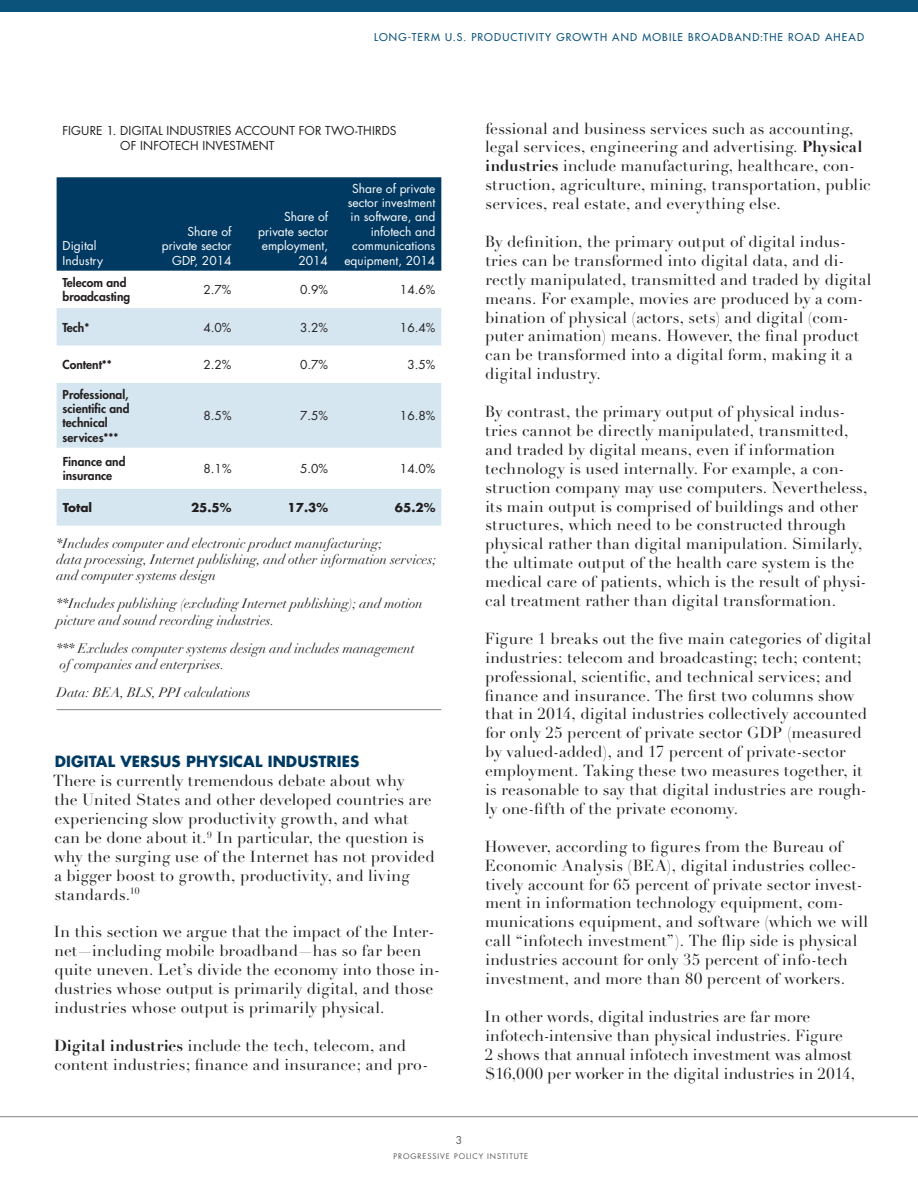
<style>
.page{position:relative;width:918px;height:1188px;background:#fff}
.page>*{position:absolute;margin:0;border:0;box-sizing:border-box;transform-origin:0 0}
.t1{font:15.75px/18.9px "Didot LH";letter-spacing:.01em;color:#231f20}
.t2{font:700 15px "Futura";letter-spacing:.005em;color:#003a62}
.t3{font:italic 13.5px/16.2px "Didot LH";color:#231f20}
.t4{font:12px/14.4px "Futura";color:#fff;text-align:right}
.t5{font:12px/14.4px "Futura";letter-spacing:.01em;color:#231f20}
.t6{font:800 12px/14.4px "Futura";color:#231f20}
.t7{font:700 12px "Futura";color:#231f20}
.t8{font:10.5px "Futura";letter-spacing:.11em;color:#0b537b}
.t9{font:10.5px "Futura";color:#57585a}
.t10{font:7.5px "Futura";letter-spacing:.12em;color:#57585a}
.s1{font-weight:700}
</style>
<div class="page">
<hr style="left:0;top:1116px;width:918px;height:1px;background:#808285">
<div style="left:0;top:0;width:918px;height:12px;background:#0b537b"></div>
<hr style="left:57px;top:709px;width:384px;height:1px;background:#808285">
<div style="left:57px;top:177px;width:384px;height:94px;background:#003a62"></div>
<svg style="left:57px;top:308px;width:384px;height:218px;fill:#d6e6f0"></svg>
<p class="t8" style="left:374px;top:31px;width:491px">LONG-TERM U.S. PRODUCTIVITY GROWTH AND MOBILE BROADBAND:THE ROAD AHEAD</p>
<p class="t5" style="left:120px;top:124px;width:278px;text-indent:-58px">Figure 1. Digital I ndustries Account for Two-Thirds of I nfotech I nvestment</p>
<p class="t4" style="left:63px;top:239px;width:42px;text-align:left">Digital<br>Industry</p>
<p class="t4" style="left:162px;top:224px;width:71px">Share of private sector<br>GDP, 2014</p>
<p class="t4" style="left:258px;top:210px;width:71px">Share of private sector employment,<br>2014</p>
<p class="t4" style="left:344px;top:181px;width:92px">Share of private sector investment in software, and infotech and communications equipment, 2014</p>
<p class="t6" style="left:63px;top:275px;width:69px">Telecom and broadcasting</p>
<p class="t5" style="left:203px;top:282px;width:30px">2.7%</p>
<p class="t5" style="left:300px;top:282px;width:30px">0.9%</p>
<p class="t5" style="left:400px;top:282px;width:37px">14.6%</p>
<p class="t6" style="left:63px;top:320px;width:28px">Tech*</p>
<p class="t5" style="left:203px;top:320px;width:30px">4.0%</p>
<p class="t5" style="left:300px;top:320px;width:30px">3.2%</p>
<p class="t5" style="left:400px;top:320px;width:37px">16.4%</p>
<p class="t6" style="left:63px;top:357px;width:51px">Content**</p>
<p class="t5" style="left:204px;top:357px;width:30px">2.2%</p>
<p class="t5" style="left:300px;top:357px;width:30px">0.7%</p>
<p class="t5" style="left:407px;top:357px;width:30px">3.5%</p>
<p class="t6" style="left:63px;top:387px;width:68px">Professional, scientific and technical services***</p>
<p class="t5" style="left:204px;top:408px;width:30px">8.5%</p>
<p class="t5" style="left:300px;top:408px;width:30px">7.5%</p>
<p class="t5" style="left:400px;top:408px;width:37px">16.8%</p>
<p class="t6" style="left:63px;top:454px;width:64px">Finance and insurance</p>
<p class="t5" style="left:204px;top:461px;width:30px">8.1%</p>
<p class="t5" style="left:300px;top:461px;width:30px">5.0%</p>
<p class="t5" style="left:400px;top:461px;width:37px">14.0%</p>
<p class="t7" style="left:63px;top:499px;width:31px">TOTAL</p>
<p class="t7" style="left:191px;top:499px;width:42px">25.5%</p>
<p class="t7" style="left:288px;top:499px;width:42px">17.3%</p>
<p class="t7" style="left:395px;top:499px;width:42px">65.2%</p>
<p class="t3" style="left:57px;top:535px;width:381px">*Includes computer and electronic product manufacturing;<br>data processing, Internet publishing, and other information services; and computer systems design</p>
<p class="t3" style="left:57px;top:596px;width:368px">**Includes publishing (excluding Internet publishing); and motion picture and sound recording industries.</p>
<p class="t3" style="left:57px;top:640px;width:360px">*** Excludes computer systems design and includes management of companies and enterprises.</p>
<p class="t3" style="left:57px;top:685px;width:195px">Data: BEA, BLS, PPI calculations</p>
<p class="t2" style="left:55px;top:751px;width:306px">DIGITAL VERSUS PHYSICAL INDUSTRIES</p>
<p class="t1" style="left:53px;top:772px;width:383px">There is currently tremendous debate about why<br>the United States and other developed countries are experiencing slow productivity growth, and what can be done about it.<sup>9</sup> In particular, the question is why the surging use of the Internet has not provided a bigger boost to growth, productivity, and living standards.<sup>10</sup></p>
<p class="t1" style="left:54px;top:923px;width:388px">In this section we argue that the impact of the Inter&shy;net—including mobile broadband—has so far been quite uneven. Let’s divide the economy into those in&shy;dustries whose output is primarily digital, and those industries whose output is primarily physical.</p>
<p class="t1" style="left:54px;top:1036px;width:376px"><span class="s1">Digital industries</span> include the tech, telecom, and content industries; finance and insurance; and pro-</p>
<p class="t1" style="left:485px;top:119px;width:387px">fessional and business services such as accounting, legal services, engineering and advertising. <span class="s1">Physical industries</span> include manufacturing, healthcare, con&shy;struction, agriculture, mining, transportation, public services, real estate, and everything else.</p>
<p class="t1" style="left:485px;top:232px;width:388px">By definition, the primary output of digital indus&shy;tries can be transformed into digital data, and di&shy;rectly manipulated, transmitted and traded by digital means. For example, movies are produced by a com&shy;bination of physical (actors, sets) and digital (com&shy;puter animation) means. However, the final product can be transformed into a digital form, making it a digital industry.</p>
<p class="t1" style="left:485px;top:403px;width:384px">By contrast, the primary output of physical indus&shy;tries cannot be directly manipulated, transmitted, and traded by digital means, even if information technology is used internally. For example, a con&shy;struction company may use computers. Nevertheless, its main output is comprised of buildings and other structures, which need to be constructed through physical rather than digital manipulation. Similarly, the ultimate output of the health care system is the medical care of patients, which is the result of physi&shy;cal treatment rather than digital transformation.</p>
<p class="t1" style="left:485px;top:629px;width:388px">Figure 1 breaks out the five main categories of digital industries: telecom and broadcasting; tech; content; professional, scientific, and technical services; and finance and insurance. The first two columns show that in 2014, digital industries collectively accounted for only 25 percent of private sector GDP (measured by valued-added), and 17 percent of private-sector employment. Taking these two measures together, it is reasonable to say that digital industries are rough&shy;ly one-fifth of the private economy.</p>
<p class="t1" style="left:485px;top:837px;width:385px">However, according to figures from the Bureau of Economic Analysis (BEA), digital industries collec&shy;tively account for 65 percent of private sector invest&shy;ment in information technology equipment, com&shy;munications equipment, and software (which we will call “infotech investment”). The flip side is physical industries account for only 35 percent of info-tech investment, and more than 80 percent of workers.</p>
<p class="t1" style="left:485px;top:1007px;width:372px">In other words, digital industries are far more infotech-intensive than physical industries. Figure<br>2 shows that annual infotech investment was almost $16,000 per worker in the digital industries in 2014,</p>
<p class="t9" style="left:456px;top:1133px;width:8px">3</p>
<p class="t10" style="left:394px;top:1151px;width:136px">Progressive Policy Inst itute</p>
</div>
